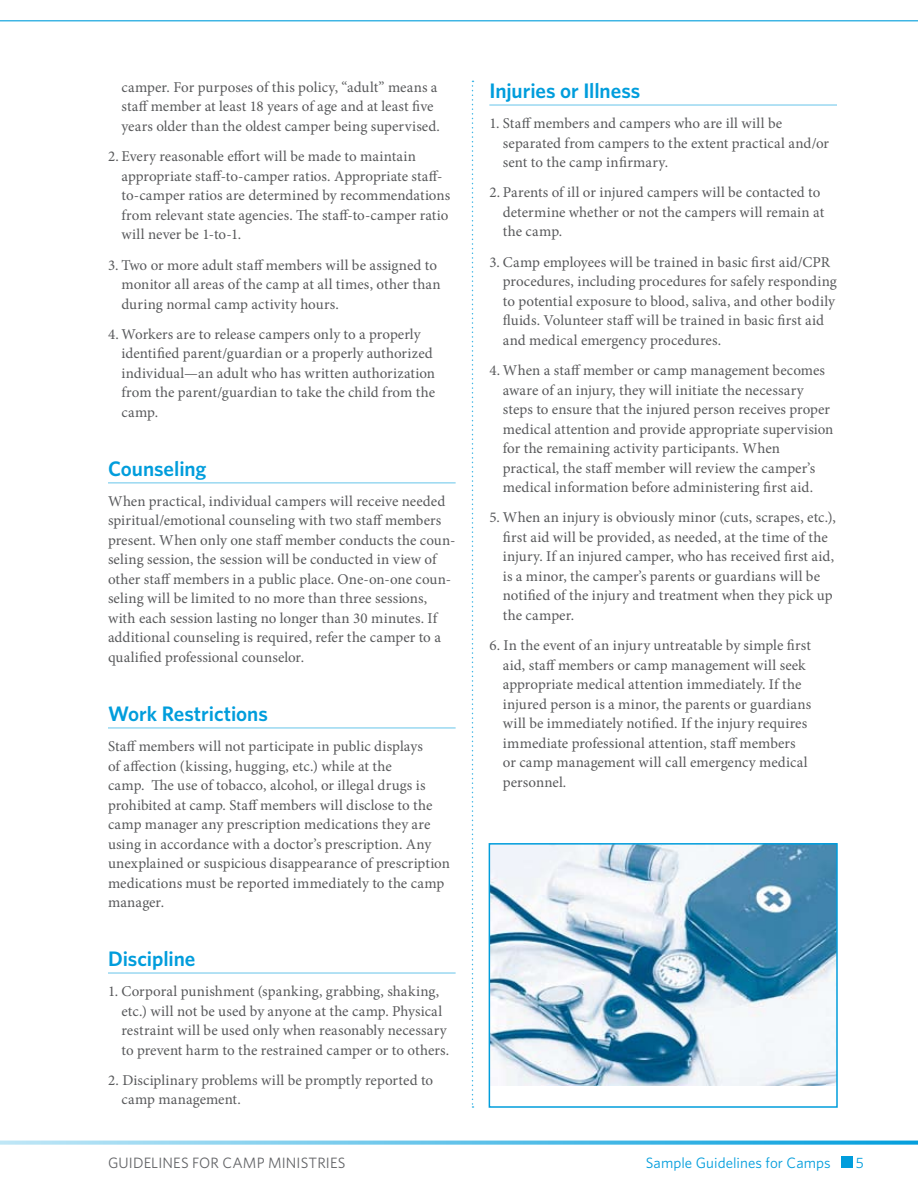
<style>
.page{position:relative;width:918px;height:1188px;background:#fff}
.page>*{position:absolute;margin:0;border:0;box-sizing:border-box;transform-origin:0 0}
.t1{font:600 21px "Whitney";letter-spacing:-.005em;color:#009ddc}
.t2{font:15px/19.5px "Minion Pro";letter-spacing:.005em;color:#58595b}
.t3{font:15px "Whitney";letter-spacing:.01em;color:#636467}
.t4{font:15px "Whitney";letter-spacing:.005em;color:#009ddc}
</style>
<div class="page">
<div style="left:841px;top:1156px;width:12px;height:12px;background:#009ddc"></div>
<hr style="left:0;top:20px;width:918px;height:1px;background:#009ddc">
<svg style="left:472px;top:81px;width:1px;height:1027px"></svg>
<hr style="left:108px;top:482px;width:348px;height:2px;background:#99d8f1">
<hr style="left:108px;top:727px;width:348px;height:2px;background:#99d8f1">
<hr style="left:108px;top:972px;width:348px;height:2px;background:#99d8f1">
<hr style="left:489px;top:104px;width:348px;height:2px;background:#99d8f1">
<img style="left:492px;top:846px;width:343px;height:239px">
<div style="left:489px;top:843px;width:349px;height:265px;border:2px solid #009ddc"></div>
<p class="t2" style="left:122px;top:77px;width:320px">camper. For purposes of this policy, “adult” means a staff member at least 18 years of age and at least five years older than the oldest camper being supervised.</p>
<p class="t2" style="left:122px;top:147px;width:330px;text-indent:-14px">2. Every reasonable effort will be made to maintain appropriate staff-to-camper ratios. Appropriate staff&shy;to-camper ratios are determined by recommendations from relevant state agencies. The staff-to-camper ratio will never be 1-to-1.</p>
<p class="t2" style="left:122px;top:255px;width:321px;text-indent:-14px">3. Two or more adult staff members will be assigned to monitor all areas of the camp at all times, other than during normal camp activity hours.</p>
<p class="t2" style="left:122px;top:324px;width:315px;text-indent:-14px">4. Workers are to release campers only to a properly identified parent/guardian or a properly authorized individual—an adult who has written authorization from the parent/guardian to take the child from the camp.</p>
<h1 class="t1" style="left:108px;top:456px;width:100px">Counseling</h1>
<p class="t2" style="left:108px;top:491px;width:349px">When practical, individual campers will receive needed spiritual/emotional counseling with two staff members present. When only one staff member conducts the coun&shy;seling session, the session will be conducted in view of other staff members in a public place. One-on-one coun&shy;seling will be limited to no more than three sessions, with each session lasting no longer than 30 minutes. If additional counseling is required, refer the camper to a qualified professional counselor.</p>
<h1 class="t1" style="left:108px;top:701px;width:161px">Work Restrictions</h1>
<p class="t2" style="left:108px;top:737px;width:343px">Staff members will not participate in public displays<br>of affection (kissing, hugging, etc.) while at the<br>camp. The use of tobacco, alcohol, or illegal drugs is prohibited at camp. Staff members will disclose to the camp manager any prescription medications they are using in accordance with a doctor’s prescription. Any unexplained or suspicious disappearance of prescription medications must be reported immediately to the camp manager.</p>
<h1 class="t1" style="left:108px;top:946px;width:89px">Discipline</h1>
<p class="t2" style="left:122px;top:982px;width:329px;text-indent:-14px">1. Corporal punishment (spanking, grabbing, shaking, etc.) will not be used by anyone at the camp. Physical restraint will be used only when reasonably necessary to prevent harm to the restrained camper or to others.</p>
<p class="t2" style="left:122px;top:1070px;width:313px;text-indent:-14px">2. Disciplinary problems will be promptly reported to camp management.</p>
<h1 class="t1" style="left:489px;top:78px;width:152px">Injuries or Illness</h1>
<p class="t2" style="left:503px;top:114px;width:328px;text-indent:-14px">1. Staff members and campers who are ill will be separated from campers to the extent practical and/or sent to the camp infirmary.</p>
<p class="t2" style="left:503px;top:183px;width:323px;text-indent:-14px">2. Parents of ill or injured campers will be contacted to determine whether or not the campers will remain at the camp.</p>
<p class="t2" style="left:503px;top:252px;width:336px;text-indent:-14px">3. Camp employees will be trained in basic first aid/CPR procedures, including procedures for safely responding to potential exposure to blood, saliva, and other bodily fluids. Volunteer staff will be trained in basic first aid and medical emergency procedures.</p>
<p class="t2" style="left:503px;top:361px;width:332px;text-indent:-14px">4. When a staff member or camp management becomes aware of an injury, they will initiate the necessary steps to ensure that the injured person receives proper medical attention and provide appropriate supervision for the remaining activity participants. When practical, the staff member will review the camper’s medical information before administering first aid.</p>
<p class="t2" style="left:503px;top:508px;width:335px;text-indent:-14px">5. When an injury is obviously minor (cuts, scrapes, etc.), first aid will be provided, as needed, at the time of the injury. If an injured camper, who has received first aid, is a minor, the camper’s parents or guardians will be notified of the injury and treatment when they pick up the camper.</p>
<p class="t2" style="left:503px;top:636px;width:310px;text-indent:-14px">6. In the event of an injury untreatable by simple first aid, staff members or camp management will seek appropriate medical attention immediately. If the injured person is a minor, the parents or guardians will be immediately notified. If the injury requires immediate professional attention, staff members or camp management will call emergency medical personnel.</p>
<p class="t3" style="left:108px;top:1154px;width:169px">GUI DELIN ES FOR CAMP MINI</p>
<p class="t3" style="left:301px;top:1154px;width:46px">STRI ES</p>
<p class="t4" style="left:646px;top:1154px;width:186px">SAMPLE GUIDELINES FOR CAMPS</p>
<p class="t4" style="left:856px;top:1154px;width:10px">5</p>
</div>
